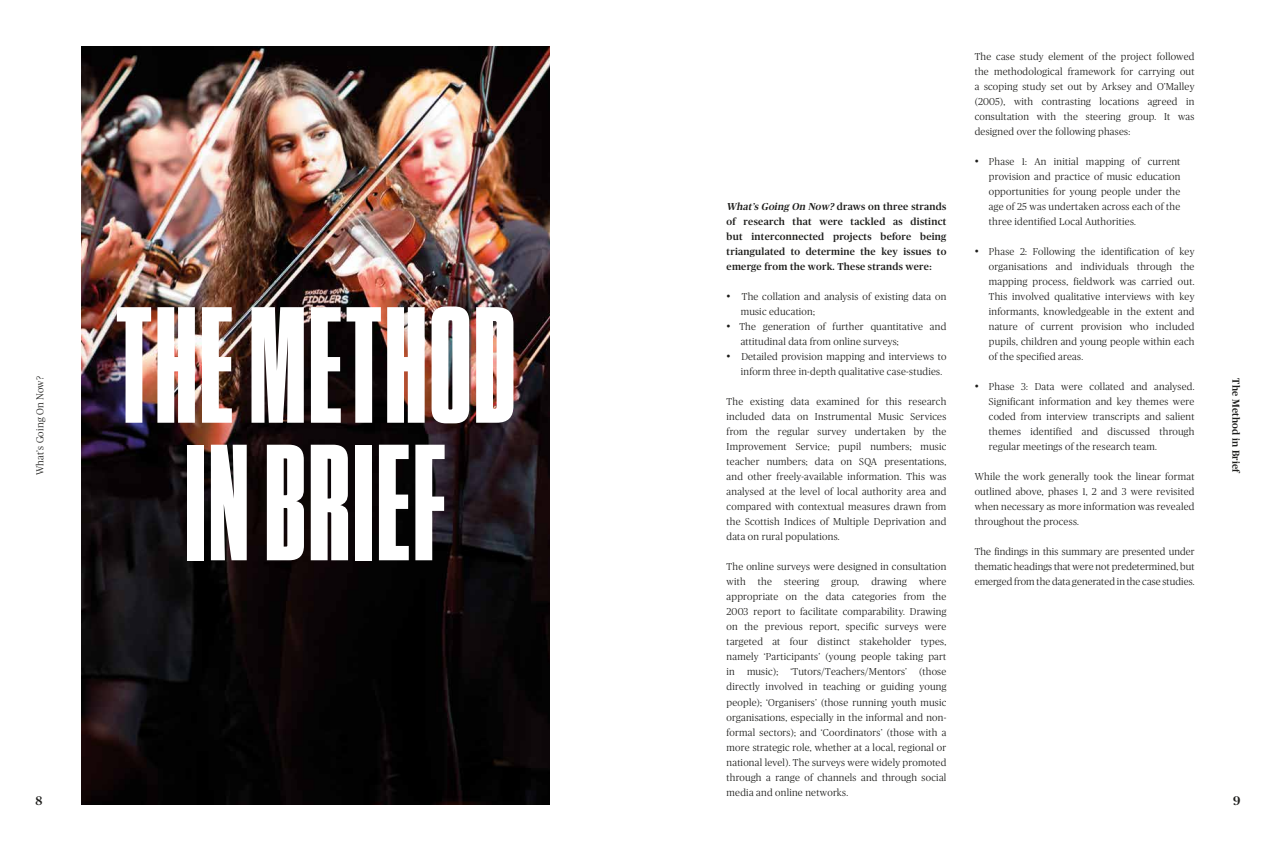
<style>
.page{position:relative;width:1276px;height:851px;background:#fff}
.page>*{position:absolute;margin:0;border:0;box-sizing:border-box;transform-origin:0 0}
.t1{font:900 165px/137.5px "Tungsten Compressed";letter-spacing:.025em;color:#fff;text-align:center}
.t2{font:500 12.5px "Publico Headline";color:#1d1d1b}
.t3{font:300 10px/15px "Publico Headline";letter-spacing:.025em;color:#1d1d1b;text-align:justify}
.t4{font:500 10px/15px "Publico Headline";letter-spacing:.025em;color:#1d1d1b;text-align:justify}
.s1{font-size:12.5px}
.s2{font-style:italic}
</style>
<div class="page">
<img style="left:81px;top:46px;width:468px;height:758px">
<p class="t3" style="left:974px;top:48px;width:221px">The case study element of the project followed the methodological framework for carrying out a scoping study set out by Arksey and O’Malley (2005), with contrasting locations agreed in consultation with the steering group. It was designed over the following phases:</p>
<p class="t3" style="left:989px;top:153px;width:193px;text-indent:-14px"><span class="s1">•</span> Phase 1: An initial mapping of current provision and practice of music education opportunities for young people under the age of 25 was undertaken across each of the three identified Local Authorities.</p>
<p class="t3" style="left:989px;top:243px;width:207px;text-indent:-14px"><span class="s1">•</span> Phase 2: Following the identification of key organisations and individuals through the mapping process, fieldwork was carried out.<br>This involved qualitative interviews with key informants, knowledgeable in the extent and nature of current provision who included pupils, children and young people within each of the specified areas.</p>
<p class="t3" style="left:989px;top:378px;width:207px;text-indent:-14px"><span class="s1">•</span> Phase 3: Data were collated and analysed.<br>Significant information and key themes were coded from interview transcripts and salient themes identified and discussed through regular meetings of the research team.</p>
<p class="t3" style="left:974px;top:468px;width:221px">While the work generally took the linear format outlined above, phases 1, 2 and 3 were revisited when necessary as more information was revealed throughout the process.</p>
<p class="t3" style="left:974px;top:543px;width:221px">The findings in this summary are presented under thematic headings that were not predetermined, but emerged from the data generated in the case studies.</p>
<p class="t4" style="left:726px;top:198px;width:221px"><span class="s2">What’s Going On Now?</span> draws on three strands of research that were tackled as distinct but interconnected projects before being triangulated to determine the key issues to emerge from the work. These strands were:</p>
<p class="t3" style="left:741px;top:288px;width:207px;text-indent:-14px"><span class="s1">•</span> The collation and analysis of existing data on music education;</p>
<p class="t3" style="left:741px;top:318px;width:207px;text-indent:-14px"><span class="s1">•</span> The generation of further quantitative and attitudinal data from online surveys;</p>
<p class="t3" style="left:741px;top:348px;width:207px;text-indent:-14px"><span class="s1">•</span> Detailed provision mapping and interviews to inform three in-depth qualitative case-studies.</p>
<p class="t3" style="left:726px;top:393px;width:221px">The existing data examined for this research included data on Instrumental Music Services from the regular survey undertaken by the Improvement Service; pupil numbers; music teacher numbers; data on SQA presentations, and other freely-available information. This was analysed at the level of local authority area and compared with contextual measures drawn from the Scottish Indices of Multiple Deprivation and data on rural populations.</p>
<p class="t3" style="left:726px;top:558px;width:221px">The online surveys were designed in consultation with the steering group, drawing where appropriate on the data categories from the 2003 report to facilitate comparability. Drawing on the previous report, specific surveys were targeted at four distinct stakeholder types, namely ‘Participants’ (young people taking part in music); ‘Tutors/Teachers/Mentors’ (those directly involved in teaching or guiding young people); ‘Organisers’ (those running youth music organisations, especially in the informal and non&shy;formal sectors); and ‘Coordinators’ (those with a more strategic role, whether at a local, regional or national level). The surveys were widely promoted through a range of channels and through social media and online networks.</p>
<h1 class="t1" style="left:116px;top:302px;width:400px">THE METHOD<br>IN BRIEF</h1>
<p class="t3" style="left:32px;top:475px;width:100px;rotate:-90deg">What’s Going On Now?</p>
<p class="t4" style="left:1244px;top:378px;width:97px;rotate:90deg">The Method in Brief</p>
<p class="t2" style="left:35px;top:791px;width:8px">8</p>
<p class="t2" style="left:1233px;top:791px;width:9px">9</p>
</div>
